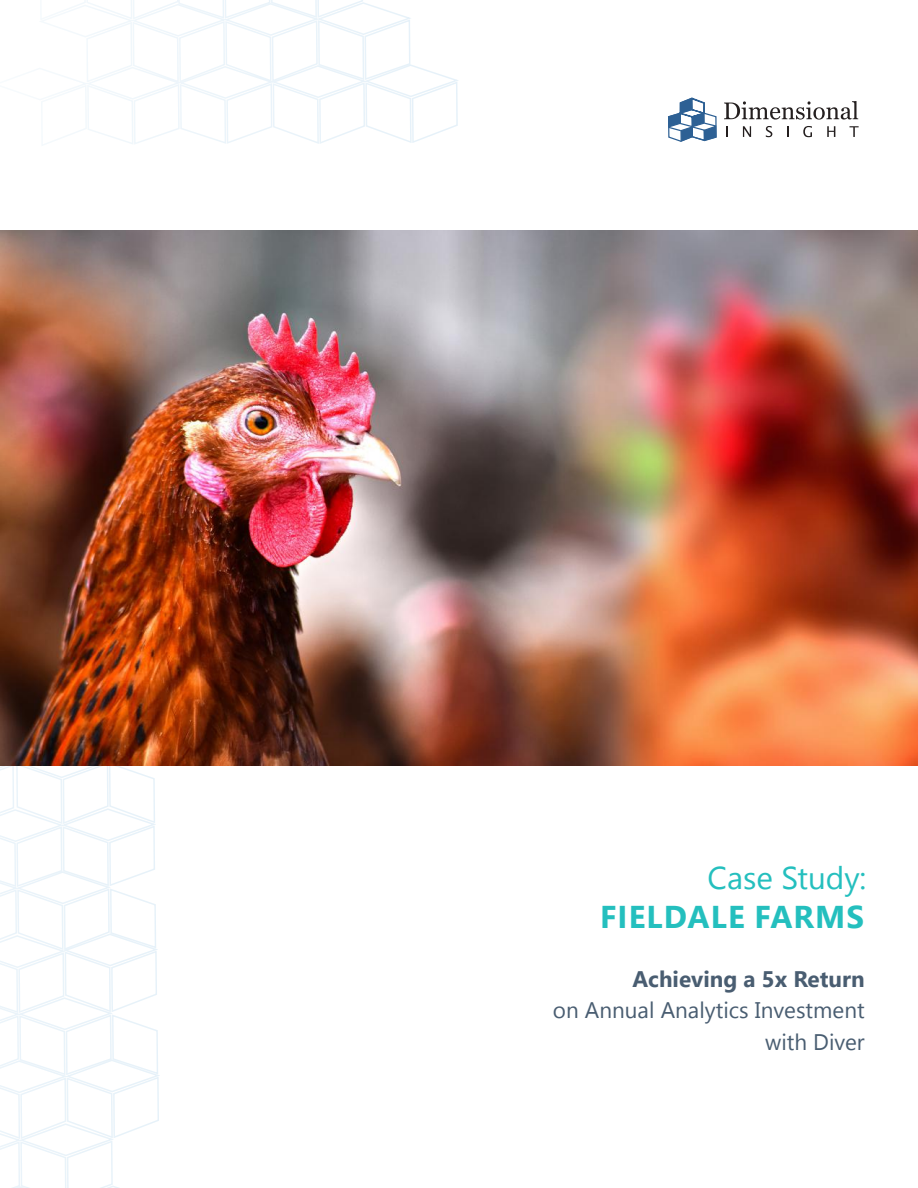
<style>
.page{position:relative;width:918px;height:1188px;background:#fff}
.page>*{position:absolute;margin:0;border:0;box-sizing:border-box;transform-origin:0 0}
.t1{font:700 31.5px "Segoe UI";letter-spacing:.035em;color:#24bfbe}
.t2{font:31.5px "Segoe UI";color:#24bfbe}
.t3{font:22.5px/31.5px "Segoe UI";color:#495d71;text-align:right}
.t4{font:700 22.5px "Segoe UI";color:#495d71}
</style>
<div class="page">
<svg style="left:39px;top:0;width:419px;height:146px"></svg>
<svg style="left:0;top:765px;width:211px;height:423px"></svg>
<img style="left:0;top:230px;width:918px;height:535px">
<svg style="left:668px;top:98px;width:49px;height:44px"></svg>
<svg style="left:724px;top:101px;width:134px;height:19px"></svg>
<svg style="left:726px;top:126px;width:2px;height:11px"></svg>
<svg style="left:743px;top:126px;width:8px;height:11px"></svg>
<svg style="left:766px;top:126px;width:6px;height:11px"></svg>
<svg style="left:787px;top:126px;width:2px;height:11px"></svg>
<svg style="left:803px;top:126px;width:9px;height:11px"></svg>
<svg style="left:827px;top:126px;width:8px;height:11px"></svg>
<svg style="left:850px;top:126px;width:9px;height:11px"></svg>
<h1 class="t2" style="left:708px;top:856px;width:160px">Case Study:</h1>
<h1 class="t1" style="left:600px;top:892px;width:266px">FIELDALE FARMS</h1>
<p class="t4" style="left:632px;top:960px;width:234px">Achieving a 5x Return</p>
<p class="t3" style="left:553px;top:993px;width:313px">on Annual Analytics Investment with Diver</p>
</div>
